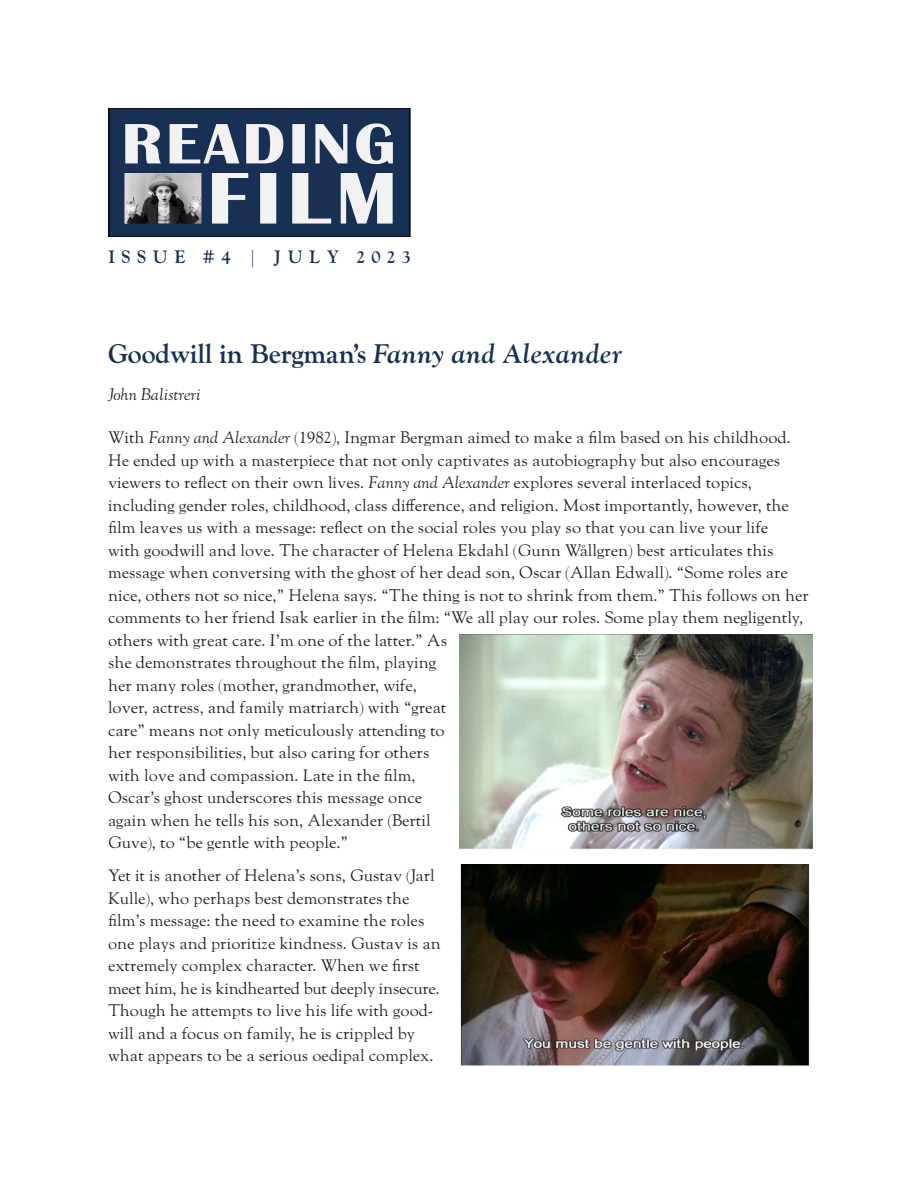
<style>
.page{position:relative;width:918px;height:1188px;background:#fff}
.page>*{position:absolute;margin:0;border:0;box-sizing:border-box;transform-origin:0 0}
.t1{font:700 27px "LTC Goudy Oldstyle Pro";color:#183054}
.t2{font:700 18px "LTC Goudy Oldstyle Pro";letter-spacing:.355em;color:#183054}
.Body{font:16.5px/22.5px "LTC Goudy Oldstyle Pro";color:#231f20}
.Author_and_bio{font:italic 16.5px "LTC Goudy Oldstyle Pro";color:#231f20}
.s1{font-style:italic}
</style>
<div class="page">
<img style="left:108px;top:108px;width:303px;height:129px">
<img style="left:459px;top:634px;width:354px;height:216px">
<img style="left:460px;top:864px;width:350px;height:202px">
<p class="t2" style="left:108px;top:246px;width:304px">ISSUE #4 | JULY 2023</p>
<p class="t1" style="left:108px;top:338px;width:516px">Goodwill in Bergman’s <span class="s1">Fanny and Alexander</span></p>
<p class="Author_and_bio" style="left:108px;top:385px;width:94px">John Balistreri</p>
<p class="Body" style="left:108px;top:426px;width:703px">With <span class="s1">Fanny and Alexander</span> (1982), Ingmar Bergman aimed to make a film based on his childhood.<br>He ended up with a masterpiece that not only captivates as autobiography but also encourages viewers to reflect on their own lives. <span class="s1">Fanny and Alexander</span> explores several interlaced topics, including gender roles, childhood, class difference, and religion. Most importantly, however, the film leaves us with a message: reflect on the social roles you play so that you can live your life<br>with goodwill and love. The character of Helena Ekdahl (Gunn Wållgren) best articulates this message when conversing with the ghost of her dead son, Oscar (Allan Edwall). “Some roles are nice, others not so nice,” Helena says. “The thing is not to shrink from them.” This follows on her comments to her friend Isak earlier in the film: “We all play our roles. Some play them negligently, others with great care. I’m one of the latter.” As<br>she demonstrates throughout the film, playing<br>her many roles (mother, grandmother, wife,<br>lover, actress, and family matriarch) with “great<br>care” means not only meticulously attending to<br>her responsibilities, but also caring for others<br>with love and compassion. Late in the film,<br>Oscar’s ghost underscores this message once<br>again when he tells his son, Alexander (Bertil<br>Guve), to “be gentle with people.”</p>
<p class="Body" style="left:108px;top:865px;width:334px">Yet it is another of Helena’s sons, Gustav (Jarl Kulle), who perhaps best demonstrates the film’s message: the need to examine the roles one plays and prioritize kindness. Gustav is an extremely complex character. When we first meet him, he is kindhearted but deeply insecure.<br>Though he attempts to live his life with good&shy;will and a focus on family, he is crippled by what appears to be a serious oedipal complex.</p>
</div>
